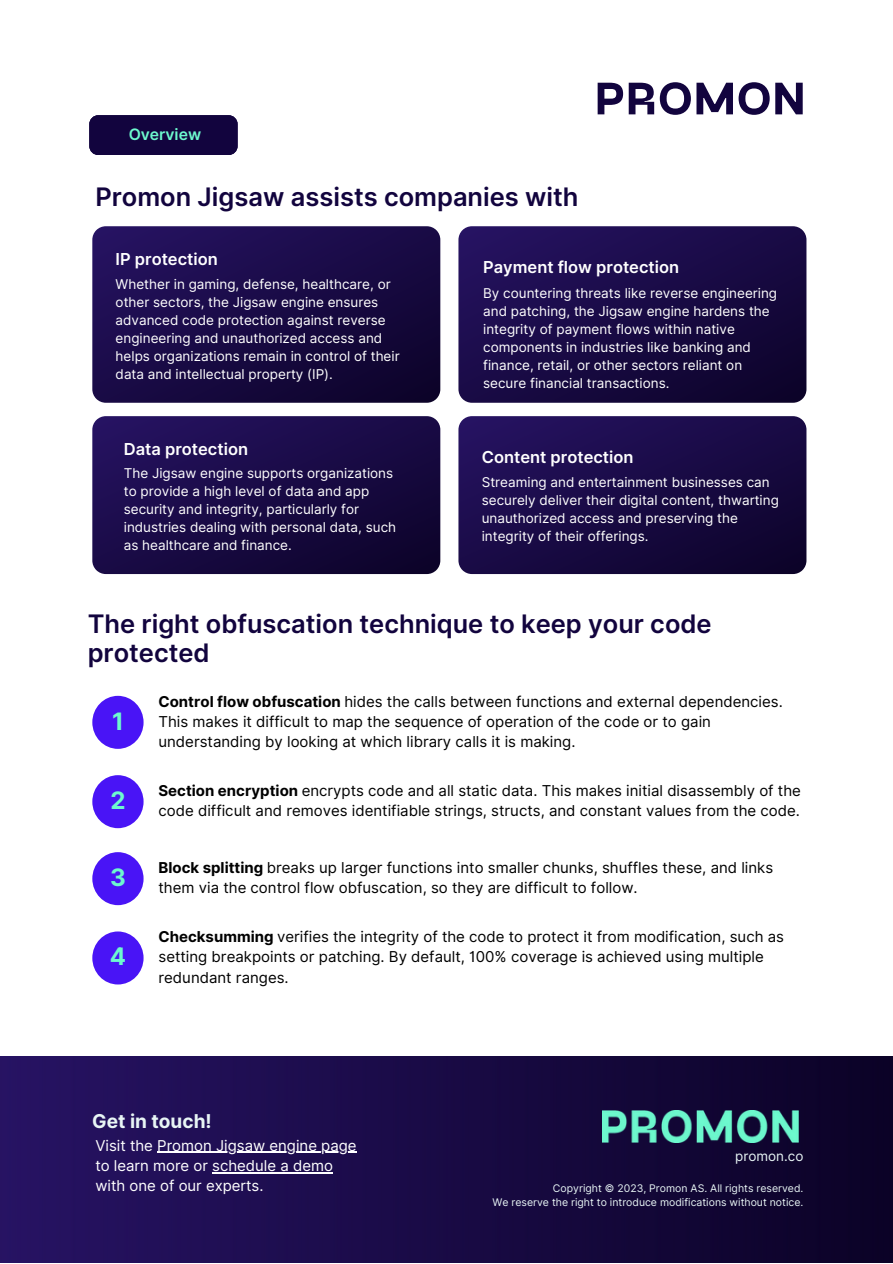
<style>
.page{position:relative;width:893px;height:1264px;background:#fff}
.page>*{position:absolute;margin:0;border:0;box-sizing:border-box;transform-origin:0 0}
.t1{font:600 25.5px/28px "Inter";color:#12043e}
.t2{font:700 24px "Inter";color:#6df9ce}
.t3{font:700 19.05px "Inter";color:#e8f5f5}
.t4{font:600 16.5px "Inter";color:#fff}
.t5{font:600 15.75px "Inter";color:#6df9ce}
.t6{font:15px/20.2px "Inter";color:#000}
.t7{font:15px/20.2px "Inter";color:#fff}
.t8{font:13.5px/18px "Inter";color:#fff}
.t9{font:13.5px "Inter";color:#e8f5f5}
.t10{font:10.5px "Inter";color:#e8f5f5}
.s1{font-weight:700}
</style>
<div class="page">
<svg style="left:597px;top:82px;width:93px;height:33px"></svg>
<svg style="left:696px;top:82px;width:73px;height:33px"></svg>
<svg style="left:775px;top:83px;width:27px;height:31px"></svg>
<img style="left:0;top:1056px;width:892px;height:206px">
<img style="left:602px;top:1110px;width:196px;height:31px">
<hr style="left:157px;top:1151px;width:199px;height:1px;background:#fff">
<hr style="left:212px;top:1171px;width:121px;height:2px;background:#fff">
<div style="left:89px;top:115px;width:148px;height:40px;background:#12043e;border-radius:9px"></div>
<svg style="left:89px;top:115px;width:148px;height:39px"></svg>
<svg style="left:92px;top:226px;width:348px;height:177px;background:#1a0c46"></svg>
<svg style="left:92px;top:416px;width:348px;height:158px;background:#1a0b46"></svg>
<svg style="left:458px;top:226px;width:348px;height:177px;background:#1b0c47"></svg>
<svg style="left:458px;top:416px;width:348px;height:158px;background:#1a0b46"></svg>
<div style="left:92px;top:695px;width:51px;height:53px;background:#4914f6;border-radius:50%"></div>
<div style="left:92px;top:775px;width:51px;height:53px;background:#4914f6;border-radius:50%"></div>
<div style="left:92px;top:852px;width:51px;height:53px;background:#4914f6;border-radius:50%"></div>
<div style="left:92px;top:931px;width:51px;height:53px;background:#4914f6;border-radius:50%"></div>
<p class="t5" style="left:129px;top:125px;width:74px">Overview</p>
<p class="t1" style="left:95px;top:183px;width:484px">Promon Jigsaw assists companies with</p>
<p class="t4" style="left:116px;top:249px;width:104px">IP protection</p>
<p class="t8" style="left:116px;top:275px;width:285px">Whether in gaming, defense, healthcare, or other sectors, the Jigsaw engine ensures advanced code protection against reverse engineering and unauthorized access and helps organizations remain in control of their data and intellectual property (IP).</p>
<p class="t4" style="left:124px;top:438px;width:126px">Data protection</p>
<p class="t8" style="left:124px;top:463px;width:274px">The Jigsaw engine supports organizations to provide a high level of data and app security and integrity, particularly for industries dealing with personal data, such as healthcare and finance.</p>
<p class="t4" style="left:483px;top:257px;width:197px">Payment flow protection</p>
<p class="t8" style="left:483px;top:284px;width:295px">By countering threats like reverse engineering and patching, the Jigsaw engine hardens the integrity of payment flows within native components in industries like banking and finance, retail, or other sectors reliant on secure financial transactions.</p>
<p class="t4" style="left:481px;top:447px;width:153px">Content protection</p>
<p class="t8" style="left:481px;top:473px;width:298px">Streaming and entertainment businesses can securely deliver their digital content, thwarting unauthorized access and preserving the integrity of their offerings.</p>
<p class="t1" style="left:88px;top:610px;width:625px">The right obfuscation technique to keep your code protected</p>
<p class="t2" style="left:112px;top:706px;width:13px">1</p>
<p class="t6" style="left:158px;top:691px;width:625px"><span class="s1">Control flow obfuscation</span> hides the calls between functions and external dependencies.<br>This makes it difficult to map the sequence of operation of the code or to gain understanding by looking at which library calls it is making.</p>
<p class="t2" style="left:110px;top:785px;width:17px">2</p>
<p class="t6" style="left:158px;top:780px;width:644px"><span class="s1">Section encryption</span> encrypts code and all static data. This makes initial disassembly of the code difficult and removes identifiable strings, structs, and constant values from the code.</p>
<p class="t2" style="left:110px;top:862px;width:17px">3</p>
<p class="t6" style="left:158px;top:857px;width:616px"><span class="s1">Block splitting</span> breaks up larger functions into smaller chunks, shuffles these, and links them via the control flow obfuscation, so they are difficult to follow.</p>
<p class="t2" style="left:110px;top:942px;width:18px">4</p>
<p class="t6" style="left:158px;top:926px;width:627px"><span class="s1">Checksumming</span> verifies the integrity of the code to protect it from modification, such as setting breakpoints or patching. By default, 100% coverage is achieved using multiple redundant ranges.</p>
<p class="t3" style="left:92px;top:1109px;width:121px">Get in touch!</p>
<p class="t7" style="left:95px;top:1134px;width:263px">Visit the Promon Jigsaw engine page to learn more or schedule a demo with one of our experts.</p>
<p class="t9" style="left:735px;top:1148px;width:70px">promon.co</p>
<p class="t10" style="left:553px;top:1181px;width:252px">Copyright © 2023, Promon AS. All rights reserved.</p>
<p class="t10" style="left:492px;top:1195px;width:312px">We reserve the right to introduce modifications without notice.</p>
</div>
